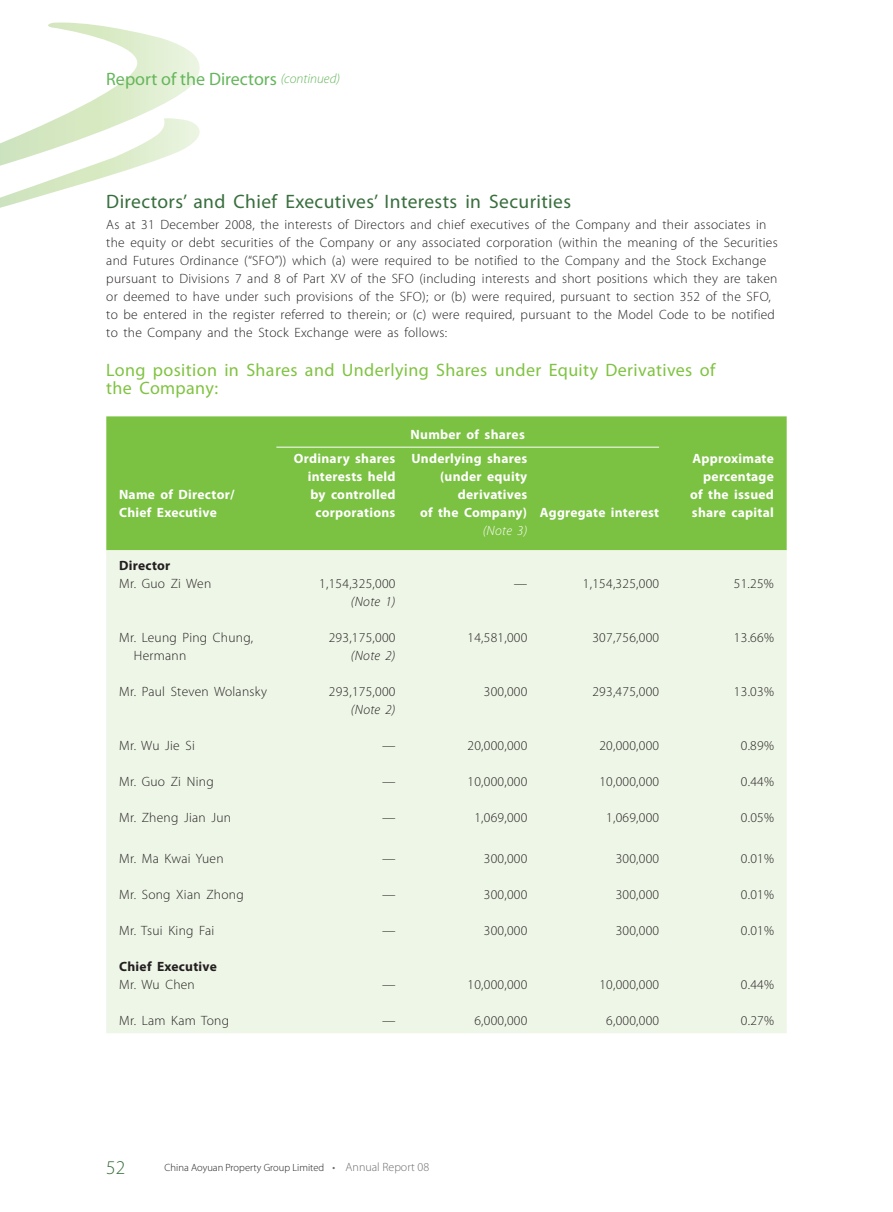
<style>
.page{position:relative;width:893px;height:1212px;background:#fff}
.page>*{position:absolute;margin:0;border:0;box-sizing:border-box;transform-origin:0 0}
.t1{font:19.5px "Myriad Pro";letter-spacing:.02em;color:#386e3d}
.t2{font:300 19.5px "Myriad Pro";color:#386e3d}
.t3{font:18px/18px "Myriad Pro";letter-spacing:.02em;color:#80c342}
.t4{font:18px "Myriad Pro";color:#65b65c}
.t5{font:300 13.5px/18px "Myriad Pro";letter-spacing:.02em;color:#231f20}
.t6{font:700 13.5px/18px "Myriad Pro";letter-spacing:.02em;color:#fff;text-align:right}
.t7{font:700 13.5px "Myriad Pro";letter-spacing:.02em;color:#231f20}
.t8{font:italic 300 13.5px "Myriad Pro";letter-spacing:.02em;color:#231f20}
.t9{font:italic 300 13.5px "Myriad Pro";color:#fff}
.t10{font:300 10.5px "Myriad Pro";color:#231f20}
.s1{font-weight:300;font-style:italic;font-size:13.5px}
.s2{font-size:12px;color:#6d6e70}
</style>
<div class="page">
<svg style="left:0;top:23px;width:200px;height:185px"></svg>
<div style="left:106px;top:416px;width:681px;height:134px;background:#7bc142"></div>
<div style="left:106px;top:550px;width:681px;height:483px;background:#eef6e7"></div>
<hr style="left:276px;top:447px;width:383px;height:1px;background:#fff">
<h2 class="t4" style="left:106px;top:72px;width:235px">Report of the Directors <span class="s1">(continued)</span></h2>
<h1 class="t1" style="left:106px;top:194px;width:466px">Directors’ and Chief Executives’ Interests in Securities</h1>
<p class="t5" style="left:106px;top:216px;width:673px">As at 31 December 2008, the interests of Directors and chief executives of the Company and their associates in the equity or debt securities of the Company or any associated corporation (within the meaning of the Securities and Futures Ordinance (“SFO”)) which (a) were required to be notified to the Company and the Stock Exchange pursuant to Divisions 7 and 8 of Part XV of the SFO (including interests and short positions which they are taken or deemed to have under such provisions of the SFO); or (b) were required, pursuant to section 352 of the SFO, to be entered in the register referred to therein; or (c) were required, pursuant to the Model Code to be notified to the Company and the Stock Exchange were as follows:</p>
<h2 class="t3" style="left:106px;top:362px;width:610px">Long position in Shares and Underlying Shares under Equity Derivatives of the Company:</h2>
<p class="t6" style="left:411px;top:426px;width:116px">Number of shares</p>
<p class="t6" style="left:119px;top:487px;width:117px;text-align:left">Name of Director/<br>Chief Executive</p>
<p class="t6" style="left:294px;top:451px;width:103px">Ordinary shares interests held by controlled corporations</p>
<p class="t6" style="left:411px;top:451px;width:117px">Underlying shares</p>
<p class="t6" style="left:440px;top:469px;width:89px">(under equity</p>
<p class="t6" style="left:458px;top:487px;width:71px">derivatives</p>
<p class="t6" style="left:420px;top:505px;width:241px">of the Company) Aggregate interest</p>
<p class="t9" style="left:483px;top:526px;width:46px">(Note 3)</p>
<p class="t6" style="left:690px;top:451px;width:85px">Approximate percentage of the issued share capital</p>
<p class="t7" style="left:119px;top:561px;width:53px">Director</p>
<p class="t5" style="left:119px;top:576px;width:94px">Mr. Guo Zi Wen</p>
<p class="t5" style="left:319px;top:576px;width:78px">1,154,325,000</p>
<p class="t8" style="left:351px;top:597px;width:46px">(Note 1)</p>
<p class="t5" style="left:134px;top:630px;width:121px;text-indent:-15px">Mr. Leung Ping Chung,<br>Hermann</p>
<p class="t5" style="left:329px;top:630px;width:68px">293,175,000</p>
<p class="t8" style="left:351px;top:651px;width:46px">(Note 2)</p>
<p class="t5" style="left:119px;top:684px;width:149px">Mr. Paul Steven Wolansky</p>
<p class="t5" style="left:329px;top:684px;width:68px">293,175,000</p>
<p class="t8" style="left:351px;top:705px;width:46px">(Note 2)</p>
<p class="t5" style="left:514px;top:576px;width:15px">—</p>
<p class="t5" style="left:583px;top:576px;width:78px">1,154,325,000</p>
<p class="t5" style="left:734px;top:576px;width:42px">51.25%</p>
<p class="t5" style="left:467px;top:630px;width:61px">14,581,000</p>
<p class="t5" style="left:592px;top:630px;width:68px">307,756,000</p>
<p class="t5" style="left:734px;top:630px;width:42px">13.66%</p>
<p class="t5" style="left:484px;top:684px;width:45px">300,000</p>
<p class="t5" style="left:592px;top:684px;width:68px">293,475,000</p>
<p class="t5" style="left:734px;top:684px;width:42px">13.03%</p>
<p class="t5" style="left:119px;top:738px;width:77px">Mr. Wu Jie Si</p>
<p class="t5" style="left:382px;top:738px;width:15px">—</p>
<p class="t5" style="left:467px;top:738px;width:61px">20,000,000</p>
<p class="t5" style="left:599px;top:738px;width:61px">20,000,000</p>
<p class="t5" style="left:741px;top:738px;width:35px">0.89%</p>
<p class="t5" style="left:119px;top:774px;width:96px">Mr. Guo Zi Ning</p>
<p class="t5" style="left:382px;top:774px;width:15px">—</p>
<p class="t5" style="left:467px;top:774px;width:61px">10,000,000</p>
<p class="t5" style="left:599px;top:774px;width:61px">10,000,000</p>
<p class="t5" style="left:741px;top:774px;width:35px">0.44%</p>
<p class="t5" style="left:119px;top:810px;width:113px">Mr. Zheng Jian Jun</p>
<p class="t5" style="left:382px;top:810px;width:15px">—</p>
<p class="t5" style="left:474px;top:810px;width:54px">1,069,000</p>
<p class="t5" style="left:606px;top:810px;width:54px">1,069,000</p>
<p class="t5" style="left:741px;top:810px;width:35px">0.05%</p>
<p class="t5" style="left:119px;top:850px;width:106px">Mr. Ma Kwai Yuen</p>
<p class="t5" style="left:382px;top:850px;width:15px">—</p>
<p class="t5" style="left:484px;top:850px;width:45px">300,000</p>
<p class="t5" style="left:616px;top:850px;width:45px">300,000</p>
<p class="t5" style="left:741px;top:850px;width:35px">0.01%</p>
<p class="t5" style="left:119px;top:886px;width:126px">Mr. Song Xian Zhong</p>
<p class="t5" style="left:382px;top:886px;width:15px">—</p>
<p class="t5" style="left:484px;top:886px;width:45px">300,000</p>
<p class="t5" style="left:616px;top:886px;width:45px">300,000</p>
<p class="t5" style="left:741px;top:886px;width:35px">0.01%</p>
<p class="t5" style="left:119px;top:922px;width:97px">Mr. Tsui King Fai</p>
<p class="t5" style="left:382px;top:922px;width:15px">—</p>
<p class="t5" style="left:484px;top:922px;width:45px">300,000</p>
<p class="t5" style="left:616px;top:922px;width:45px">300,000</p>
<p class="t5" style="left:741px;top:922px;width:35px">0.01%</p>
<p class="t7" style="left:119px;top:961px;width:99px">Chief Executive</p>
<p class="t5" style="left:119px;top:976px;width:77px">Mr. Wu Chen</p>
<p class="t5" style="left:382px;top:976px;width:15px">—</p>
<p class="t5" style="left:468px;top:976px;width:61px">10,000,000</p>
<p class="t5" style="left:599px;top:976px;width:61px">10,000,000</p>
<p class="t5" style="left:741px;top:976px;width:35px">0.44%</p>
<p class="t5" style="left:119px;top:1012px;width:111px">Mr. Lam Kam Tong</p>
<p class="t5" style="left:382px;top:1012px;width:15px">—</p>
<p class="t5" style="left:474px;top:1012px;width:54px">6,000,000</p>
<p class="t5" style="left:606px;top:1012px;width:54px">6,000,000</p>
<p class="t5" style="left:741px;top:1012px;width:35px">0.27%</p>
<h1 class="t2" style="left:106px;top:1160px;width:21px">52</h1>
<p class="t10" style="left:165px;top:1163px;width:266px">China Aoyuan Property Group Limited <sup>.</sup> <span class="s2">Annual Report 08</span></p>
</div>
